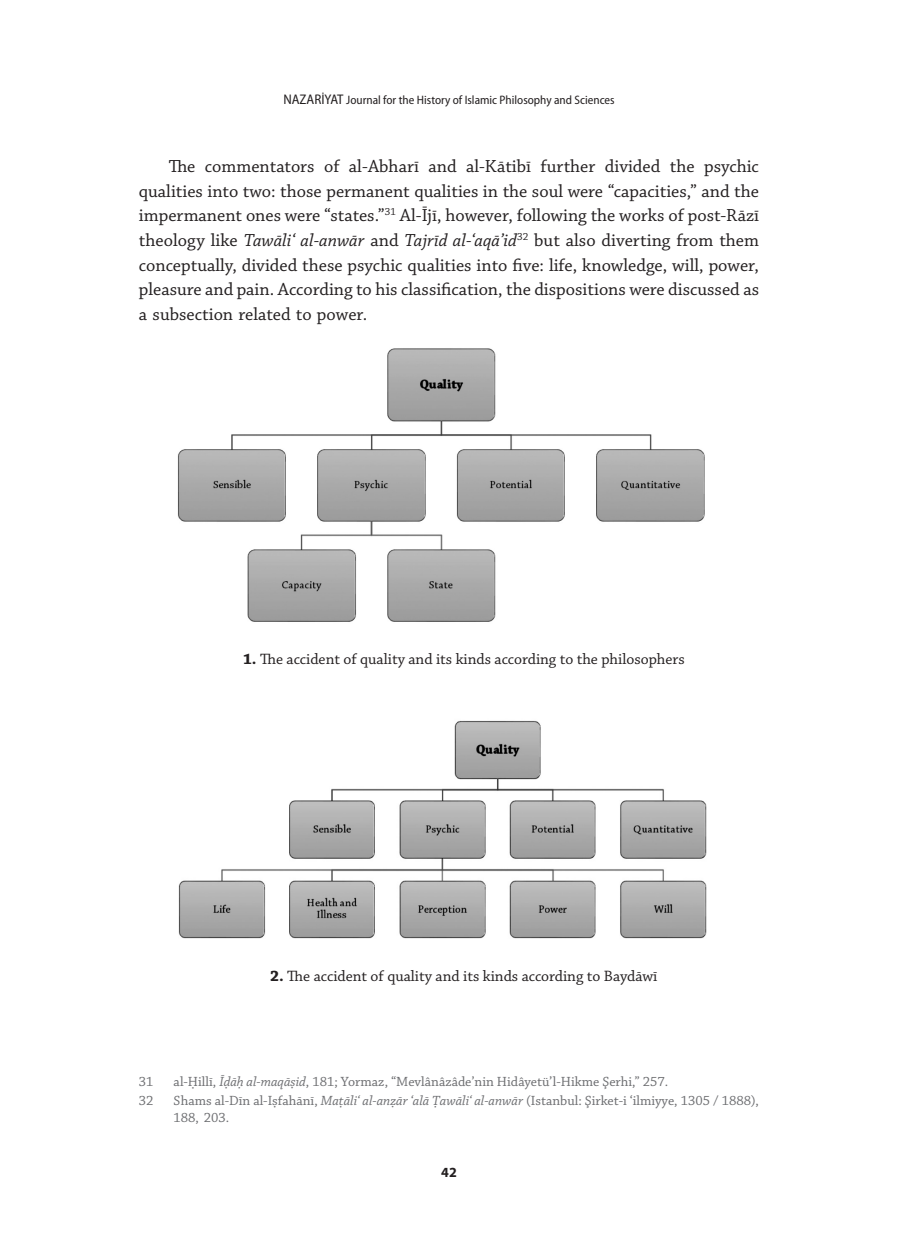
<style>
.page{position:relative;width:898px;height:1246px;background:#fff}
.page>*{position:absolute;margin:0;border:0;box-sizing:border-box;transform-origin:0 0}
.t1{font:18.38px/24.5px "Chaparral Pro";color:#231f20;text-align:justify}
.Resim_Yazısı{font:15.75px "Chaparral Pro";color:#231f20}
.dipnot{font:14px/16.8px "Chaparral Pro";color:#6c6d70}
.t2{font:700 14px "Myriad Pro";color:#231f20}
.t3{font:semi-condensed 12.25px "Myriad Pro";color:#231f20}
.s1{font-size:14px}
.s2{font-style:italic}
.s3{font-weight:700}
.s4{font-family:"Chaparral Pro Regulartranskrip"}
.s5{font-family:"Chaparral Pro Italictranskrip"}
</style>
<div class="page">
<img style="left:177px;top:348px;width:527px;height:274px">
<img style="left:179px;top:720px;width:527px;height:219px">
<p class="t3" style="left:283px;top:94px;width:333px"><span class="s1">NAZARİYAT</span> Journal for the History of Islamic Philosophy and Sciences</p>
<p class="t1" style="left:139px;top:155px;width:622px;text-indent:30px">The commentators of al-Abharī and al-Kātibī further divided the psychic qualities into two: those permanent qualities in the soul were “capacities,” and the impermanent ones were “states.”<sup>31</sup> Al-Ījī, however, following the works of post-Rāzī theology like <span class="s2">Tawāli‘ al-anwār</span> and <span class="s2">Tajrīd al-‘aqā’id</span><sup>32</sup> but also diverting from them conceptually, divided these psychic qualities into five: life, knowledge, will, power, pleasure and pain. According to his classification, the dispositions were discussed as a subsection related to power.</p>
<p class="Resim_Yazısı" style="left:243px;top:650px;width:443px"><span class="s3">1.</span> The accident of quality and its kinds according to the philosophers</p>
<p class="Resim_Yazısı" style="left:270px;top:966px;width:389px"><span class="s3">2.</span> The accident of quality and its kinds according to Baydāwī</p>
<p class="dipnot" style="left:139px;top:1073px;width:16px">31</p>
<p class="dipnot" style="left:174px;top:1073px;width:496px">al-<span class="s4">H</span>illī, <span class="s2">Ī</span><span class="s5">d</span><span class="s2">ā</span><span class="s5">h</span> <span class="s2">al-maqā</span><span class="s5">~</span><span class="s2">id</span>, 181; Yormaz, “Mevlânâzâde’nin Hidâyetü’l-Hikme Şerhi,” 257.</p>
<p class="dipnot" style="left:139px;top:1092px;width:16px">32</p>
<p class="dipnot" style="left:174px;top:1092px;width:587px">Shams al-Dīn al-I<span class="s4">~</span>fahānī, <span class="s2">Ma</span><span class="s5">t</span><span class="s2">āli‘ al-an</span><span class="s5">Û</span><span class="s2">ār ‘alā</span> <span class="s5">T</span><span class="s2">awāli‘ al-anwār</span> (Istanbul: Şirket-i ‘ilmiyye, 1305 / 1888),<br>188, 203.</p>
<p class="t2" style="left:441px;top:1162px;width:17px">42</p>
</div>
